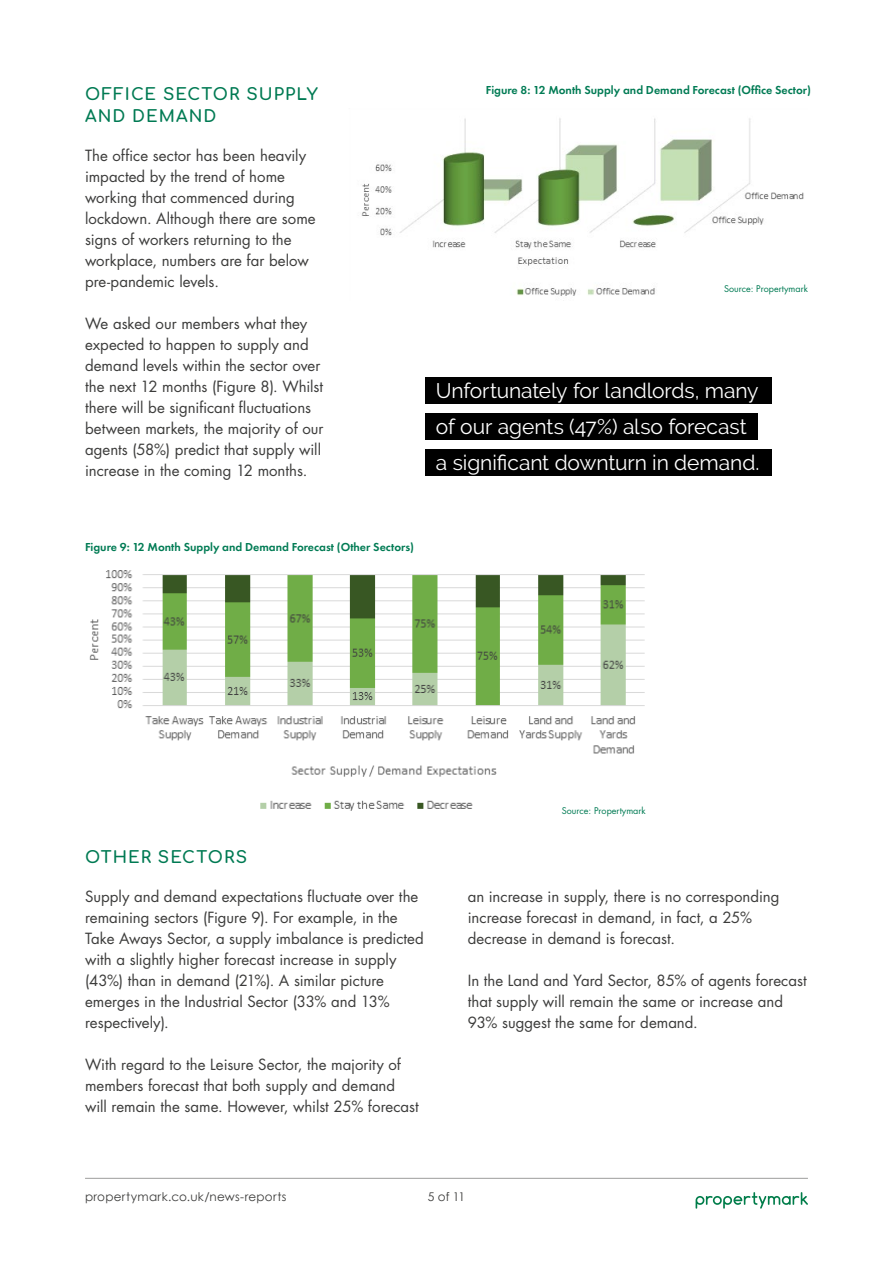
<style>
.page{position:relative;width:893px;height:1263px;background:#fff}
.page>*{position:absolute;margin:0;border:0;box-sizing:border-box;transform-origin:0 0}
.t1{font:21px/36px "Raleway";letter-spacing:-.005em;color:#fff}
.t2{font:700 16.5px/22.5px "Comfortaa";letter-spacing:.065em;color:#007a53}
.t3{font:15px/21px "Futura Std";color:#3c3c3b}
.t4{font:600 12px "Futura PT";color:#007b54}
.t5{font:12px "Century Gothic";letter-spacing:.02em;color:#3c3c3b}
.t6{font:9px "Futura Std";color:#007b54}
</style>
<div class="page">
<hr style="left:85px;top:1178px;width:723px;height:1px;background:#9d9d9c">
<svg style="left:696px;top:1192px;width:112px;height:16px"></svg>
<img style="left:361px;top:118px;width:443px;height:178px">
<img style="left:89px;top:570px;width:556px;height:241px">
<div style="left:425px;top:377px;width:347px;height:27px;background:#000"></div>
<div style="left:425px;top:413px;width:333px;height:27px;background:#000"></div>
<div style="left:425px;top:449px;width:347px;height:27px;background:#000"></div>
<p class="t2" style="left:85px;top:80px;width:234px">OFFICE SECTOR SUPPLY<br>AND DEMAND</p>
<p class="t3" style="left:85px;top:145px;width:232px">The office sector has been heavily impacted by the trend of home working that commenced during lockdown. Although there are some signs of workers returning to the workplace, numbers are far below pre-pandemic levels.</p>
<p class="t3" style="left:85px;top:313px;width:240px">We asked our members what they expected to happen to supply and demand levels within the sector over the next 12 months (Figure 8). Whilst there will be significant fluctuations between markets, the majority of our agents (58%) predict that supply will increase in the coming 12 months.</p>
<p class="t4" style="left:486px;top:83px;width:327px">Figure 8: 12 Month Supply and Demand Forecast (Office Sector)</p>
<p class="t6" style="left:724px;top:283px;width:85px">Source: Propertymark</p>
<h1 class="t1" style="left:436px;top:372px;width:325px">Unfortunately for landlords, many of our agents (47%) also forecast a significant downturn in demand.</h1>
<p class="t4" style="left:85px;top:540px;width:330px">Figure 9: 12 Month Supply and Demand Forecast (Other Sectors)</p>
<p class="t2" style="left:85px;top:844px;width:164px">OTHER SECTORS</p>
<p class="t3" style="left:85px;top:886px;width:340px">Supply and demand expectations fluctuate over the remaining sectors (Figure 9). For example, in the Take Aways Sector, a supply imbalance is predicted with a slightly higher forecast increase in supply (43%) than in demand (21%). A similar picture emerges in the Industrial Sector (33% and 13% respectively).</p>
<p class="t3" style="left:85px;top:1054px;width:335px">With regard to the Leisure Sector, the majority of members forecast that both supply and demand will remain the same. However, whilst 25% forecast</p>
<p class="t6" style="left:562px;top:805px;width:85px">Source: Propertymark</p>
<p class="t3" style="left:468px;top:886px;width:313px">an increase in supply, there is no corresponding increase forecast in demand, in fact, a 25% decrease in demand is forecast.</p>
<p class="t3" style="left:468px;top:970px;width:340px">In the Land and Yard Sector, 85% of agents forecast that supply will remain the same or increase and<br>93% suggest the same for demand.</p>
<p class="t5" style="left:85px;top:1188px;width:203px">propertymark.co.uk/news-reports</p>
<p class="t5" style="left:428px;top:1188px;width:39px">5 of 11</p>
</div>
